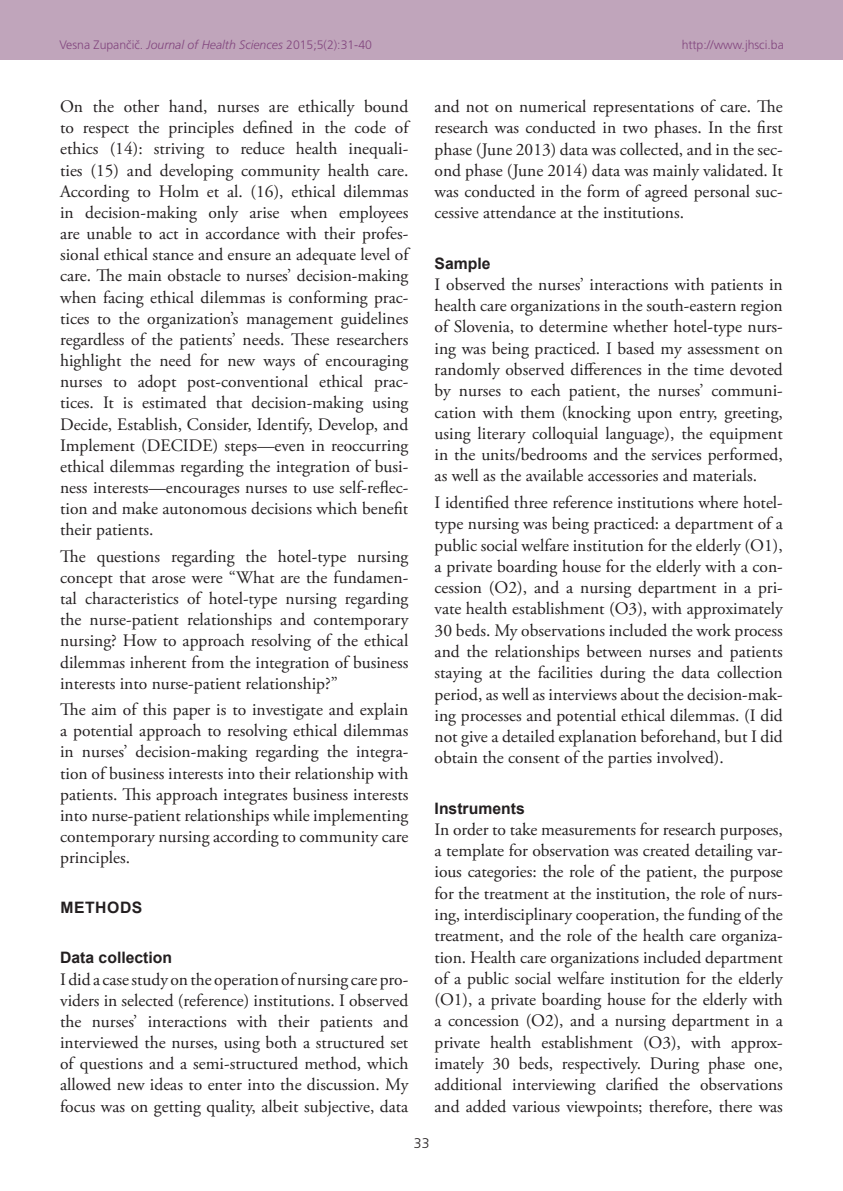
<style>
.page{position:relative;width:843px;height:1191px;background:#fff}
.page>*{position:absolute;margin:0;border:0;box-sizing:border-box;transform-origin:0 0}
.TX{font:17.5px/21.2px "Adobe Garamond Pro";color:#231f20;text-align:justify}
.t1{font:700 15.75px "Arial";color:#231f20}
.t2{font:700 15.75px "Arial";letter-spacing:.035em;color:#231f20}
.RF{font:300 14px "Frutiger CE";color:#231f20}
.RH{font:300 12.25px "Frutiger CE";color:#82467e}
.s1{font-style:italic}
</style>
<div class="page">
<div style="left:0;top:0;width:843px;height:60px;background:#c0a5bb"></div>
<p class="RH" style="left:60px;top:37px;width:314px">Vesna Zupančič. <span class="s1">Journal of Health Sciences</span> 2015;5(2):31-40</p>
<p class="RH" style="left:682px;top:37px;width:104px">http://www.jhsci.ba</p>
<p class="TX" style="left:60px;top:97px;width:350px">On the other hand, nurses are ethically bound to respect the principles defined in the code of ethics (14): striving to reduce health inequali&shy;ties (15) and developing community health care.<br>According to Holm et al. (16), ethical dilemmas in decision-making only arise when employees are unable to act in accordance with their profes&shy;sional ethical stance and ensure an adequate level of care. The main obstacle to nurses’ decision-making when facing ethical dilemmas is conforming prac&shy;tices to the organization’s management guidelines regardless of the patients’ needs. These researchers highlight the need for new ways of encouraging nurses to adopt post-conventional ethical prac&shy;tices. It is estimated that decision-making using Decide, Establish, Consider, Identify, Develop, and Implement (DECIDE) steps—even in reoccurring ethical dilemmas regarding the integration of busi&shy;ness interests—encourages nurses to use self-reflec&shy;tion and make autonomous decisions which benefit their patients.</p>
<p class="TX" style="left:60px;top:546px;width:350px">The questions regarding the hotel-type nursing concept that arose were “What are the fundamen&shy;tal characteristics of hotel-type nursing regarding the nurse-patient relationships and contemporary nursing? How to approach resolving of the ethical dilemmas inherent from the integration of business interests into nurse-patient relationship?”</p>
<p class="TX" style="left:60px;top:699px;width:350px">The aim of this paper is to investigate and explain a potential approach to resolving ethical dilemmas in nurses’ decision-making regarding the integra&shy;tion of business interests into their relationship with patients. This approach integrates business interests into nurse-patient relationships while implementing contemporary nursing according to community care principles.</p>
<h1 class="t2" style="left:60px;top:896px;width:84px">METHODS</h1>
<h2 class="t1" style="left:60px;top:947px;width:114px">Data collection</h2>
<p class="TX" style="left:60px;top:969px;width:350px">I did a case study on the operation of nursing care pro&shy;viders in selected (reference) institutions. I observed the nurses’ interactions with their patients and interviewed the nurses, using both a structured set of questions and a semi-structured method, which allowed new ideas to enter into the discussion. My focus was on getting quality, albeit subjective, data</p>
<p class="TX" style="left:435px;top:96px;width:350px">and not on numerical representations of care. The research was conducted in two phases. In the first phase (June 2013) data was collected, and in the sec&shy;ond phase (June 2014) data was mainly validated. It was conducted in the form of agreed personal suc&shy;cessive attendance at the institutions.</p>
<h2 class="t1" style="left:435px;top:252px;width:58px">Sample</h2>
<p class="TX" style="left:435px;top:274px;width:350px">I observed the nurses’ interactions with patients in health care organizations in the south-eastern region of Slovenia, to determine whether hotel-type nurs&shy;ing was being practiced. I based my assessment on randomly observed differences in the time devoted by nurses to each patient, the nurses’ communi&shy;cation with them (knocking upon entry, greeting, using literary colloquial language), the equipment in the units/bedrooms and the services performed, as well as the available accessories and materials.</p>
<p class="TX" style="left:435px;top:492px;width:350px">I identified three reference institutions where hotel&shy;type nursing was being practiced: a department of a public social welfare institution for the elderly (O1), a private boarding house for the elderly with a con&shy;cession (O2), and a nursing department in a pri&shy;vate health establishment (O3), with approximately 30 beds. My observations included the work process and the relationships between nurses and patients staying at the facilities during the data collection period, as well as interviews about the decision-mak&shy;ing processes and potential ethical dilemmas. (I did not give a detailed explanation beforehand, but I did obtain the consent of the parties involved).</p>
<h2 class="t1" style="left:435px;top:797px;width:92px">Instruments</h2>
<p class="TX" style="left:435px;top:819px;width:350px">In order to take measurements for research purposes, a template for observation was created detailing var&shy;ious categories: the role of the patient, the purpose for the treatment at the institution, the role of nurs&shy;ing, interdisciplinary cooperation, the funding of the treatment, and the role of the health care organiza&shy;tion. Health care organizations included department of a public social welfare institution for the elderly (O1), a private boarding house for the elderly with a concession (O2), and a nursing department in a private health establishment (O3), with approx&shy;imately 30 beds, respectively. During phase one, additional interviewing clarified the observations and added various viewpoints; therefore, there was</p>
<p class="RF" style="left:414px;top:1134px;width:17px">33</p>
</div>
